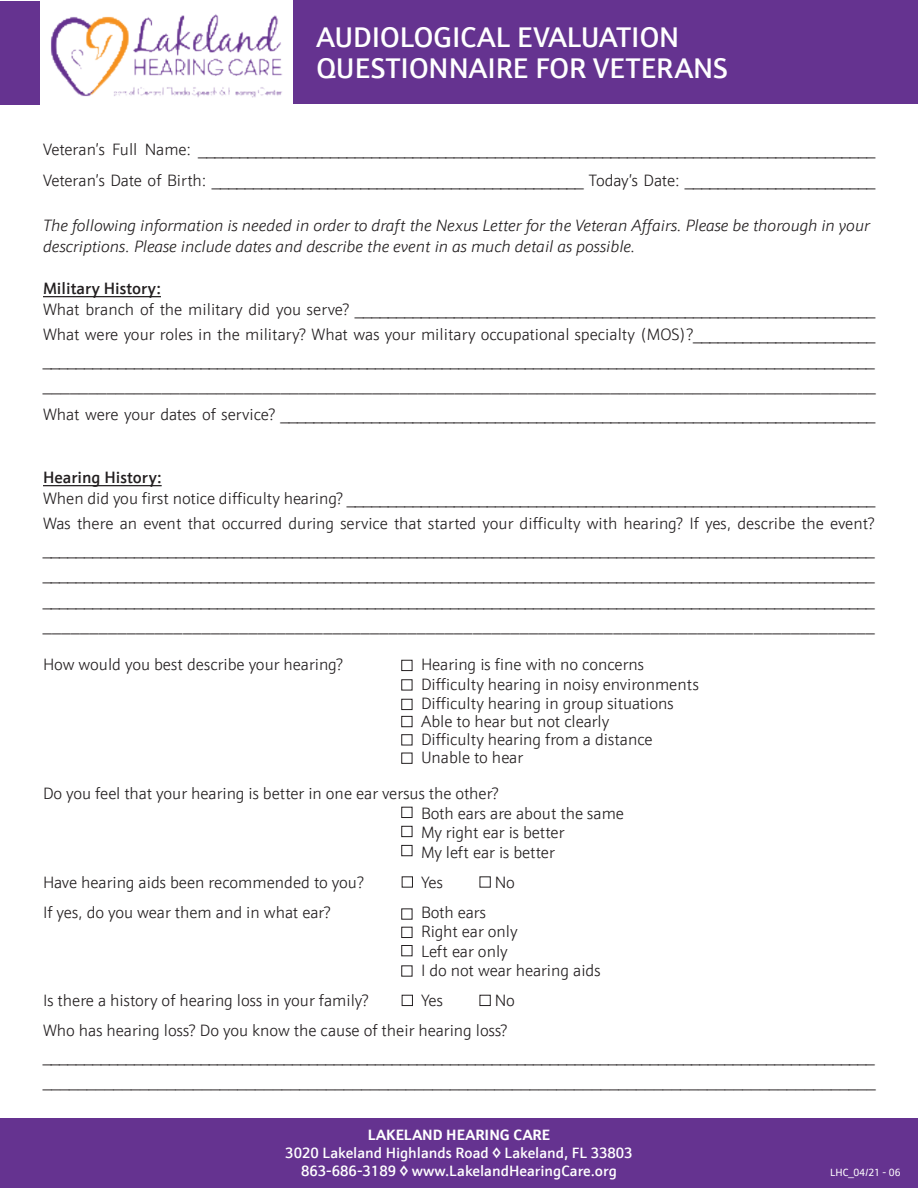
<style>
.page{position:relative;width:918px;height:1188px;background:#fff}
.page>*{position:absolute;margin:0;border:0;box-sizing:border-box;transform-origin:0 0}
.t1{font:500 28.5px/31.5px "Schnebel Sans Pro";color:#fff}
.t2{font:300 16.5px/25.5px "Schnebel Sans Pro";color:#231f20}
.t3{font:italic 300 16.5px/21px "Schnebel Sans Pro";color:#231f20}
.t4{font:500 16.5px "Schnebel Sans Pro";color:#231f20}
.t5{font:500 15px/18px "Schnebel Sans Pro";color:#fff;text-align:center}
.t6{font:700 15px "Schnebel Sans Pro";color:#fff}
.t7{font:10.5px "Schnebel Sans Pro";color:#fff}
</style>
<div class="page">
<div style="left:0;top:1118px;width:918px;height:70px;background:#653390"></div>
<img style="left:33px;top:6px;width:270px;height:99px">
<div style="left:294px;top:0;width:624px;height:103px;background:#653390"></div>
<div style="left:0;top:1px;width:40px;height:103px;background:#653390"></div>
<hr style="left:43px;top:296px;width:118px;height:1px;background:#231f20">
<hr style="left:43px;top:485px;width:119px;height:1px;background:#231f20">
<div style="left:401px;top:660px;width:11px;height:11px;border:1px solid #231f20"></div>
<div style="left:401px;top:716px;width:11px;height:11px;border:1px solid #231f20"></div>
<div style="left:401px;top:679px;width:11px;height:11px;border:1px solid #231f20"></div>
<div style="left:401px;top:699px;width:11px;height:11px;border:1px solid #231f20"></div>
<div style="left:401px;top:734px;width:11px;height:11px;border:1px solid #231f20"></div>
<div style="left:401px;top:753px;width:11px;height:11px;border:1px solid #231f20"></div>
<div style="left:401px;top:807px;width:11px;height:11px;border:1px solid #231f20"></div>
<div style="left:401px;top:826px;width:11px;height:11px;border:1px solid #231f20"></div>
<div style="left:480px;top:876px;width:11px;height:12px;border:1px solid #231f20"></div>
<div style="left:402px;top:876px;width:11px;height:12px;border:1px solid #231f20"></div>
<div style="left:401px;top:845px;width:11px;height:11px;border:1px solid #231f20"></div>
<div style="left:401px;top:927px;width:11px;height:11px;border:1px solid #231f20"></div>
<div style="left:401px;top:945px;width:11px;height:11px;border:1px solid #231f20"></div>
<div style="left:480px;top:995px;width:11px;height:11px;border:1px solid #231f20"></div>
<div style="left:402px;top:995px;width:11px;height:11px;border:1px solid #231f20"></div>
<h1 class="t1" style="left:316px;top:24px;width:413px">AUDIOLOGICAL EVALUATION<br>QUESTIONNAIRE FOR VETERANS</h1>
<p class="t2" style="left:43px;top:135px;width:833px;line-height:31.5px">Veteran’s Full Name: __________________________________________________________________________________<br>Veteran’s Date of Birth: _____________________________________________ Today’s Date: _______________________</p>
<p class="t3" style="left:43px;top:215px;width:828px">The following information is needed in order to draft the Nexus Letter for the Veteran Affairs. Please be thorough in your descriptions. Please include dates and describe the event in as much detail as possible.</p>
<p class="t4" style="left:43px;top:282px;width:119px">Military History:</p>
<p class="t2" style="left:43px;top:298px;width:834px;text-align:justify">What branch of the military did you serve? _______________________________________________________________ What were your roles in the military? What was your military occupational specialty (MOS)?______________________ ____________________________________________________________________________________________________ ___________________________________________________________________________________________</p>
<p class="t2" style="left:43px;top:403px;width:833px">What were your dates of service? ________________________________________________________________________</p>
<p class="t4" style="left:43px;top:471px;width:120px">Hearing History:</p>
<p class="t2" style="left:43px;top:486px;width:834px;text-align:justify">When did you first notice difficulty hearing? ________________________________________________________________ Was there an event that occurred during service that started your difficulty with hearing? If yes, describe the event? ____________________________________________________________________________________________________ ____________________________________________________________________________________________________ ____________________________________________________________________________________________________ _________________________________________________________________________________________</p>
<p class="t2" style="left:43px;top:652px;width:302px">How would you best describe your hearing?</p>
<p class="t2" style="left:421px;top:655px;width:279px;line-height:19.5px">Hearing is fine with no concerns<br>Difficulty hearing in noisy environments<br>Difficulty hearing in group situations</p>
<p class="t2" style="left:421px;top:714px;width:233px;line-height:18px">Able to hear but not clearly<br>Difficulty hearing from a distance<br>Unable to hear</p>
<p class="t2" style="left:421px;top:784px;width:205px;line-height:19.5px;text-indent:-378px">Do you feel that your hearing is better in one ear versus the other?<br>Both ears are about the same My right ear is better<br>My left ear is better</p>
<p class="t2" style="left:43px;top:869px;width:323px">Have hearing aids been recommended to you?</p>
<p class="t2" style="left:421px;top:869px;width:24px">Yes</p>
<p class="t2" style="left:495px;top:869px;width:22px">No</p>
<p class="t2" style="left:43px;top:899px;width:289px">If yes, do you wear them and in what ear?</p>
<p class="t2" style="left:421px;top:902px;width:181px;line-height:19.5px">Both ears<br>Right ear only<br>Left ear only<br>I do not wear hearing aids</p>
<p class="t2" style="left:43px;top:988px;width:327px">Is there a history of hearing loss in your family?</p>
<p class="t2" style="left:421px;top:988px;width:24px">Yes</p>
<p class="t2" style="left:43px;top:986px;width:474px;line-height:30px;text-indent:452px">No<br>Who has hearing loss? Do you know the cause of their hearing loss?</p>
<p class="t2" style="left:43px;top:1045px;width:834px">____________________________________________________________________________________________________ ______________________________________________________________________________________________</p>
<p class="t6" style="left:368px;top:1126px;width:184px">LAKELAND HEARING CARE</p>
<p class="t5" style="left:285px;top:1145px;width:349px">3020 Lakeland Highlands Road ◊ Lakeland, FL 33803<br>863-686-3189 ◊ www.LakelandHearingCare.org</p>
<p class="t7" style="left:830px;top:1169px;width:72px">LHC_04/21 - 06</p>
</div>
